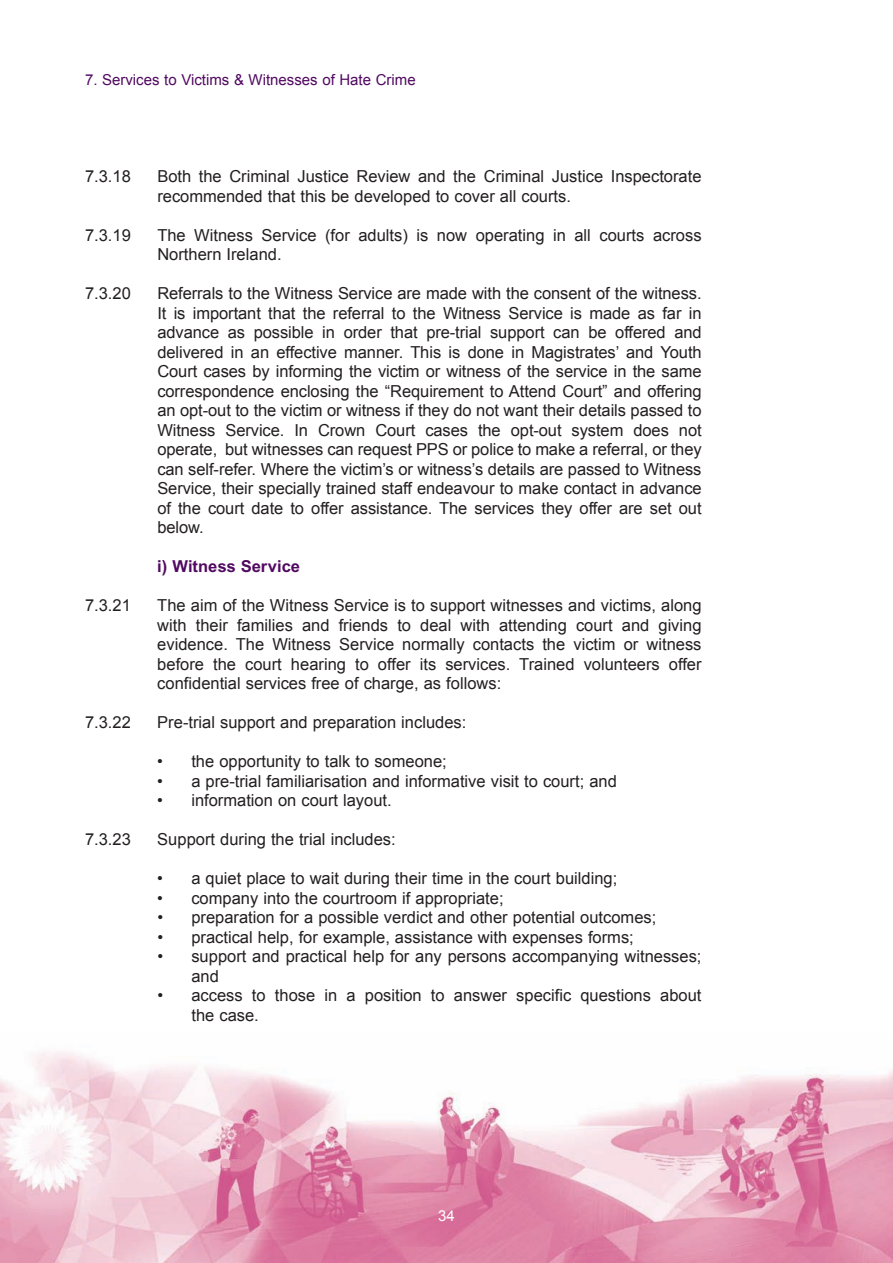
<style>
.page{position:relative;width:893px;height:1263px;background:#fff}
.page>*{position:absolute;margin:0;border:0;box-sizing:border-box;transform-origin:0 0}
.t1{font:16.5px/19.5px "Arial";color:#231f20}
.t2{font:700 16.5px "Arial";color:#510961}
.t3{font:15px "Arial";color:#510961}
.t4{font:15px "Arial";color:#fff}
</style>
<div class="page">
<img style="left:0;top:1051px;width:893px;height:212px">
<p class="t3" style="left:85px;top:72px;width:332px">7. Services to Victims &amp; Witnesses of Hate Crime</p>
<p class="t1" style="left:85px;top:167px;width:47px">7.3.18</p>
<p class="t1" style="left:157px;top:167px;width:546px">Both the Criminal Justice Review and the Criminal Justice Inspectorate recommended that this be developed to cover all courts.</p>
<p class="t1" style="left:85px;top:225px;width:47px">7.3.19</p>
<p class="t1" style="left:157px;top:225px;width:546px">The Witness Service (for adults) is now operating in all courts across<br>Northern Ireland.</p>
<p class="t1" style="left:85px;top:284px;width:47px">7.3.20</p>
<p class="t1" style="left:157px;top:284px;width:546px;text-align:justify">Referrals to the Witness Service are made with the consent of the witness.<br>It is important that the referral to the Witness Service is made as far in advance as possible in order that pre-trial support can be offered and delivered in an effective manner. This is done in Magistrates’ and Youth Court cases by informing the victim or witness of the service in the same correspondence enclosing the “Requirement to Attend Court” and offering an opt-out to the victim or witness if they do not want their details passed to Witness Service. In Crown Court cases the opt-out system does not operate, but witnesses can request PPS or police to make a referral, or they can self-refer. Where the victim’s or witness’s details are passed to Witness Service, their specially trained staff endeavour to make contact in advance of the court date to offer assistance. The services they offer are set out below.</p>
<p class="t2" style="left:157px;top:560px;width:144px">i) Witness Service</p>
<p class="t1" style="left:85px;top:596px;width:47px">7.3.21</p>
<p class="t1" style="left:157px;top:596px;width:546px;text-align:justify">The aim of the Witness Service is to support witnesses and victims, along with their families and friends to deal with attending court and giving evidence. The Witness Service normally contacts the victim or witness before the court hearing to offer its services. Trained volunteers offer confidential services free of charge, as follows:</p>
<p class="t1" style="left:85px;top:713px;width:47px">7.3.22</p>
<p class="t1" style="left:157px;top:713px;width:311px">Pre-trial support and preparation includes:</p>
<p class="t1" style="left:157px;top:752px;width:291px">• the opportunity to talk to someone;</p>
<p class="t1" style="left:157px;top:771px;width:461px">• a pre-trial familiarisation and informative visit to court; and</p>
<p class="t1" style="left:157px;top:791px;width:236px">• information on court layout.</p>
<p class="t1" style="left:85px;top:830px;width:47px">7.3.23</p>
<p class="t1" style="left:157px;top:830px;width:240px">Support during the trial includes:</p>
<p class="t1" style="left:157px;top:869px;width:462px">• a quiet place to wait during their time in the court building;</p>
<p class="t1" style="left:157px;top:888px;width:348px">• company into the courtroom if appropriate;</p>
<p class="t1" style="left:157px;top:908px;width:501px">• preparation for a possible verdict and other potential outcomes;</p>
<p class="t1" style="left:157px;top:927px;width:478px">• practical help, for example, assistance with expenses forms;</p>
<p class="t1" style="left:191px;top:947px;width:512px;text-indent:-34px">• support and practical help for any persons accompanying witnesses; and</p>
<p class="t1" style="left:191px;top:986px;width:512px;text-indent:-34px">• access to those in a position to answer specific questions about the case.</p>
<p class="t4" style="left:438px;top:1207px;width:18px">34</p>
</div>
